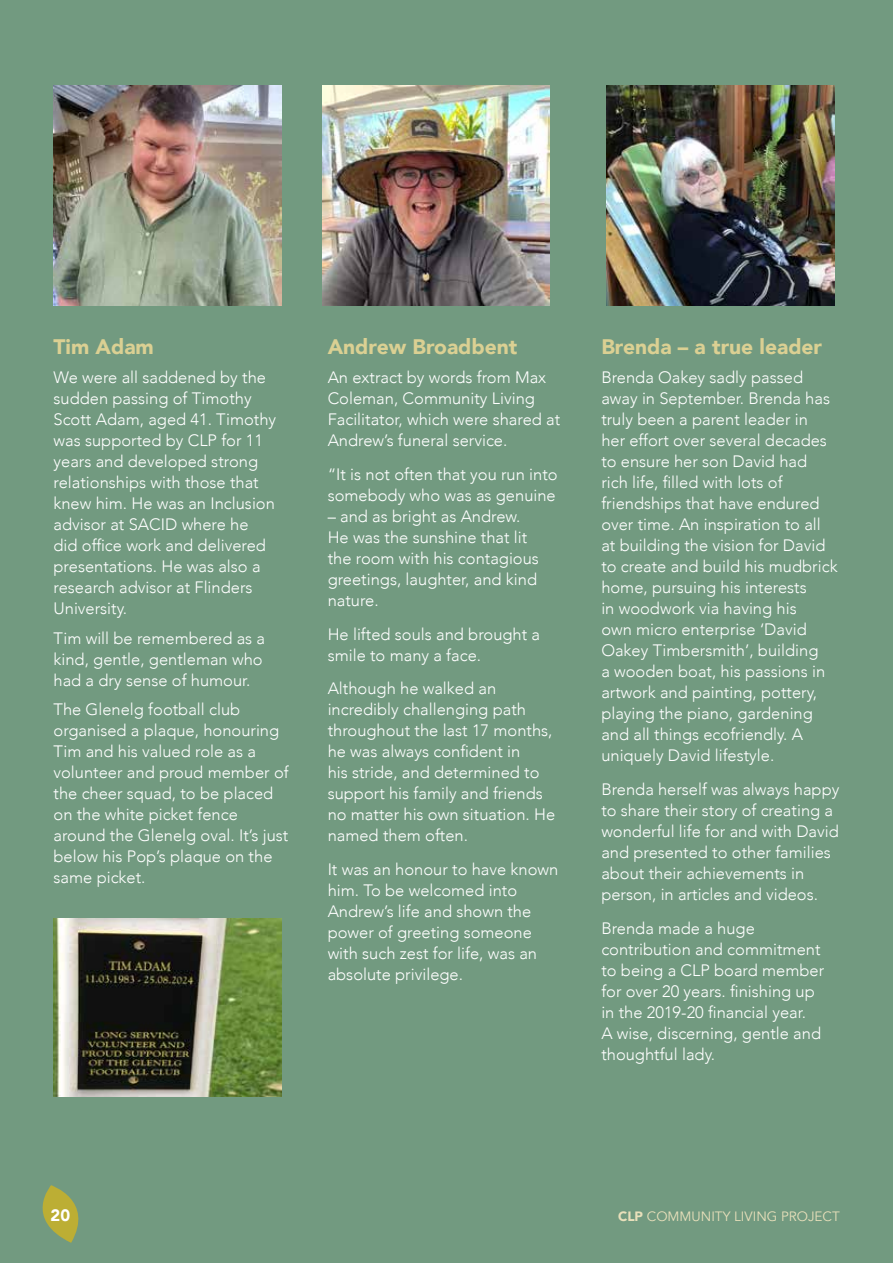
<style>
.page{position:relative;width:893px;height:1263px;background:#729a80}
.page>*{position:absolute;margin:0;border:0;box-sizing:border-box;transform-origin:0 0}
.t1{font:900 21px "Avenir";color:#dbd093}
.t2{font:300 16.5px/21px "Avenir";color:#fff}
.t3{font:900 16.5px "Avenir";color:#fff}
.t4{font:13.5px "Avenir";color:#e9e0bb}
.s1{font-weight:900}
</style>
<div class="page">
<img style="left:54px;top:919px;width:227px;height:177px">
<img style="left:54px;top:86px;width:227px;height:220px">
<img style="left:322px;top:86px;width:228px;height:220px">
<img style="left:607px;top:86px;width:227px;height:220px">
<svg style="left:42px;top:1185px;width:37px;height:58px"></svg>
<p class="t1" style="left:54px;top:328px;width:102px">Tim Adam</p>
<p class="t2" style="left:54px;top:367px;width:224px">We were all saddened by the sudden passing of Timothy<br>Scott Adam, aged 41. Timothy was supported by CLP for 11 years and developed strong relationships with those that knew him. He was an Inclusion advisor at SACID where he did office work and delivered presentations. He was also a research advisor at Flinders<br>University.</p>
<p class="t2" style="left:54px;top:627px;width:213px">Tim will be remembered as a kind, gentle, gentleman who had a dry sense of humour.</p>
<p class="t2" style="left:54px;top:699px;width:237px">The Glenelg football club organised a plaque, honouring<br>Tim and his valued role as a volunteer and proud member of the cheer squad, to be placed on the white picket fence around the Glenelg oval. It’s just below his Pop’s plaque on the same picket.</p>
<p class="t1" style="left:328px;top:328px;width:191px">Andrew Broadbent</p>
<p class="t2" style="left:328px;top:367px;width:234px">An extract by words from Max<br>Coleman, Community Living<br>Facilitator, which were shared at<br>Andrew’s funeral service.</p>
<p class="t2" style="left:328px;top:464px;width:232px">“It is not often that you run into somebody who was as genuine</p>
<p class="t2" style="left:328px;top:506px;width:213px">– and as bright as Andrew.<br>He was the sunshine that lit the room with his contagious greetings, laughter, and kind nature.</p>
<p class="t2" style="left:328px;top:623px;width:214px">He lifted souls and brought a smile to many a face.</p>
<p class="t2" style="left:328px;top:678px;width:229px">Although he walked an incredibly challenging path throughout the last 17 months, he was always confident in<br>his stride, and determined to support his family and friends no matter his own situation. He named them often.</p>
<p class="t2" style="left:328px;top:859px;width:232px">It was an honour to have known him. To be welcomed into<br>Andrew’s life and shown the power of greeting someone with such zest for life, was an absolute privilege.</p>
<p class="t1" style="left:601px;top:328px;width:222px">Brenda – a true leader</p>
<p class="t2" style="left:601px;top:367px;width:238px">Brenda Oakey sadly passed away in September. Brenda has truly been a parent leader in<br>her effort over several decades to ensure her son David had rich life, filled with lots of friendships that have endured over time. An inspiration to all at building the vision for David to create and build his mudbrick home, pursuing his interests<br>in woodwork via having his<br>own micro enterprise ‘David<br>Oakey Timbersmith’, building<br>a wooden boat, his passions in artwork and painting, pottery, playing the piano, gardening and all things ecofriendly. A uniquely David lifestyle.</p>
<p class="t2" style="left:601px;top:779px;width:240px">Brenda herself was always happy to share their story of creating a wonderful life for and with David and presented to other families about their achievements in person, in articles and videos.</p>
<p class="t2" style="left:601px;top:917px;width:224px">Brenda made a huge contribution and commitment to being a CLP board member for over 20 years. finishing up in the 2019-20 financial year.<br>A wise, discerning, gentle and thoughtful lady.</p>
<p class="t3" style="left:51px;top:1200px;width:21px">20</p>
<p class="t4" style="left:618px;top:1208px;width:223px"><span class="s1">CLP</span> COMMUNITY LIVING PROJECT</p>
</div>
